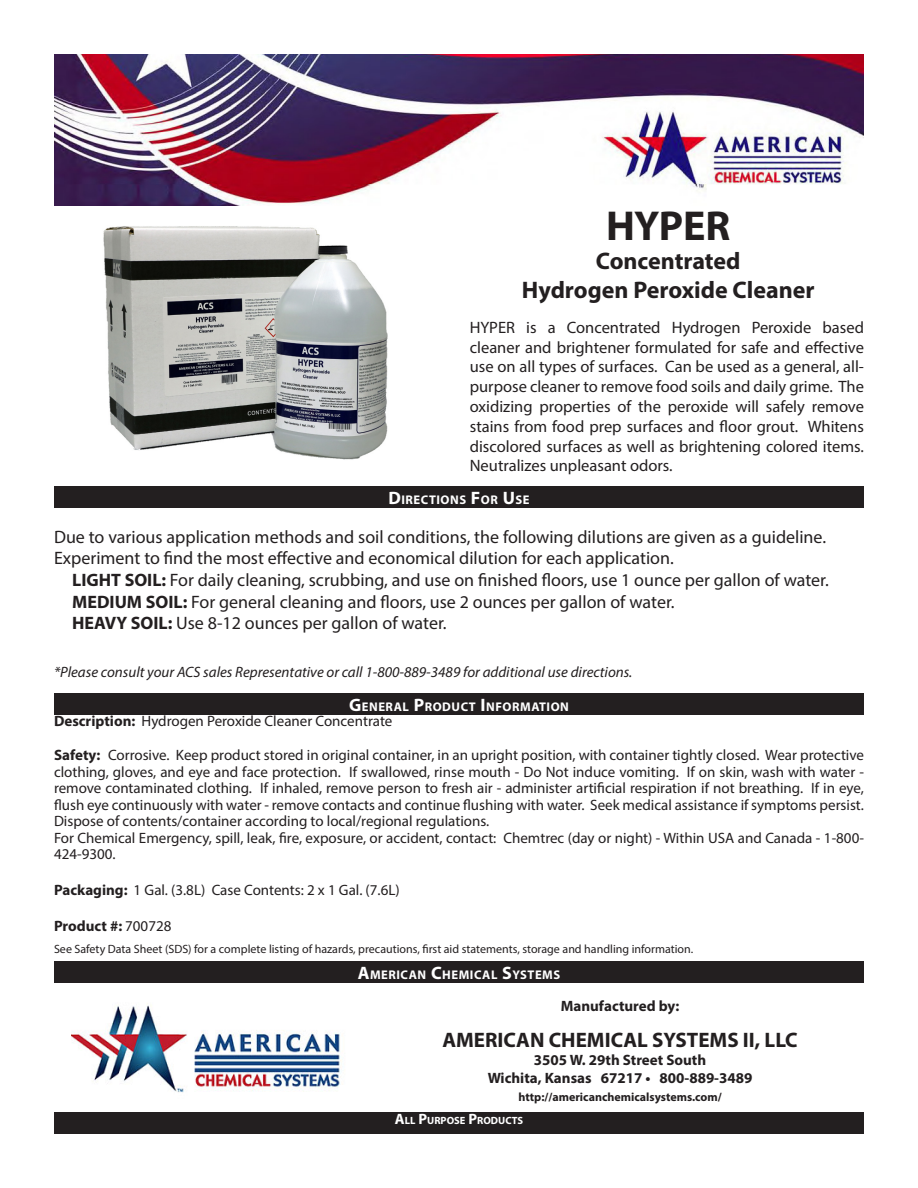
<style>
.page{position:relative;width:918px;height:1188px;background:#fff}
.page>*{position:absolute;margin:0;border:0;box-sizing:border-box;transform-origin:0 0}
.t1{font:700 42px "Myriad Pro";letter-spacing:-.01em;color:#231f20}
.t2{font:700 24px "Myriad Pro";color:#231f20}
.Paragraph_Style_6{font:700 21px "Myriad Pro";color:#231f20}
.t3{font:18px/21.6px "Myriad Pro";color:#231f20}
.t4{font:16.5px/19.8px "Myriad Pro";color:#231f20;text-align:justify}
.t5{font:15px/16.5px "Myriad Pro";color:#231f20;text-align:justify}
.t6{font:italic 15px "Myriad Pro";color:#231f20}
.Paragraph_Style_6-2{font:700 15px "Myriad Pro";color:#231f20}
.t7{font:700 12.6px "Myriad Pro";letter-spacing:.045em;color:#fff}
.t8{font:12px "Myriad Pro";color:#231f20}
.Paragraph_Style_6-3{font:700 12px "Myriad Pro";color:#231f20}
.t9{font:700 10.5px "Myriad Pro";color:#fff}
.s1{font-size:18px}
.s2{font-weight:700}
.s3{font-weight:400}
.s4{font-size:15px}
</style>
<div class="page">
<div style="left:54px;top:486px;width:810px;height:22px;background:#231f20"></div>
<div style="left:54px;top:693px;width:810px;height:22px;background:#231f20"></div>
<div style="left:54px;top:961px;width:810px;height:22px;background:#231f20"></div>
<div style="left:54px;top:1112px;width:810px;height:22px;background:#231f20"></div>
<img style="left:54px;top:54px;width:810px;height:151px">
<img style="left:71px;top:1005px;width:271px;height:88px">
<img style="left:103px;top:226px;width:285px;height:234px">
<p class="t1" style="left:606px;top:199px;width:126px">HYPER</p>
<p class="t2" style="left:596px;top:245px;width:146px">Concentrated</p>
<p class="t2" style="left:522px;top:274px;width:294px">Hydrogen Peroxide Cleaner</p>
<p class="t4" style="left:470px;top:317px;width:396px">HYPER is a Concentrated Hydrogen Peroxide based cleaner and brightener formulated for safe and effective use on all types of surfaces. Can be used as a general, all&shy;purpose cleaner to remove food soils and daily grime. The oxidizing properties of the peroxide will safely remove stains from food prep surfaces and floor grout. Whitens discolored surfaces as well as brightening colored items.<br>Neutralizes unpleasant odors.</p>
<p class="t7" style="left:388px;top:492px;width:143px"><span class="s1">D</span>IRECTIONS <span class="s1">F</span>OR <span class="s1">U</span>SE</p>
<p class="t3" style="left:54px;top:526px;width:774px">Due to various application methods and soil conditions, the following dilutions are given as a guideline.<br>Experiment to find the most effective and economical dilution for each application.</p>
<p class="t3" style="left:72px;top:569px;width:758px"><span class="s2">LIGHT SOIL:</span> For daily cleaning, scrubbing, and use on finished floors, use 1 ounce per gallon of water.</p>
<p class="t3" style="left:72px;top:590px;width:604px"><span class="s2">MEDIUM SOIL:</span> For general cleaning and floors, use 2 ounces per gallon of water.</p>
<p class="t3" style="left:72px;top:612px;width:376px"><span class="s2">HEAVY SOIL:</span> Use 8-12 ounces per gallon of water.</p>
<p class="t6" style="left:54px;top:663px;width:580px">*Please consult your ACS sales Representative or call 1-800-889-3489 for additional use directions.</p>
<p class="t7" style="left:349px;top:699px;width:221px"><span class="s1">G</span>ENERAL <span class="s1">P</span>RODUCT <span class="s1">I</span> NFORMATION</p>
<p class="t5" style="left:54px;top:712px;width:340px"><span class="s2">Description:</span> Hydrogen Peroxide Cleaner Concentrate</p>
<p class="t5" style="left:54px;top:747px;width:812px"><span class="s2">Safety:</span> Corrosive. Keep product stored in original container, in an upright position, with container tightly closed. Wear protective clothing, gloves, and eye and face protection. If swallowed, rinse mouth - Do Not induce vomiting. If on skin, wash with water - remove contaminated clothing. If inhaled, remove person to fresh air - administer artificial respiration if not breathing. If in eye, flush eye continuously with water - remove contacts and continue flushing with water. Seek medical assistance if symptoms persist.<br>Dispose of contents/container according to local/regional regulations.</p>
<p class="t5" style="left:54px;top:829px;width:811px">For Chemical Emergency, spill, leak, fire, exposure, or accident, contact: Chemtrec (day or night) - Within USA and Canada - 1-800-<br>424-9300.</p>
<p class="t5" style="left:54px;top:882px;width:347px"><span class="s2">Packaging:</span> 1 Gal. (3.8L) Case Contents: 2 x 1 Gal. (7.6L)</p>
<p class="Paragraph_Style_6-2" style="left:54px;top:917px;width:119px">Product #: <span class="s3">700728</span></p>
<p class="t8" style="left:54px;top:942px;width:641px">See Safety Data Sheet (SDS) for a complete listing of hazards, precautions, first aid statements, storage and handling information.</p>
<p class="t7" style="left:358px;top:967px;width:204px"><span class="s1">A</span>MERICAN <span class="s1">C</span>HEMICAL <span class="s1">S</span>YSTEMS</p>
<p class="Paragraph_Style_6-2" style="left:561px;top:996px;width:120px">Manufactured by:</p>
<p class="Paragraph_Style_6" style="left:442px;top:1026px;width:357px">AMERICAN CHEMICAL SYSTEMS II, LLC</p>
<p class="Paragraph_Style_6-2" style="left:534px;top:1050px;width:174px">3505 W. 29th Street South</p>
<p class="Paragraph_Style_6-2" style="left:488px;top:1068px;width:266px">Wichita, Kansas 67217 • 800-889-3489</p>
<p class="Paragraph_Style_6-3" style="left:518px;top:1089px;width:205px">http://americanchemicalsystems.com/</p>
<p class="t9" style="left:395px;top:1113px;width:130px"><span class="s4">A</span>LL <span class="s4">P</span>URPOSE <span class="s4">P</span>RODUCTS</p>
</div>
